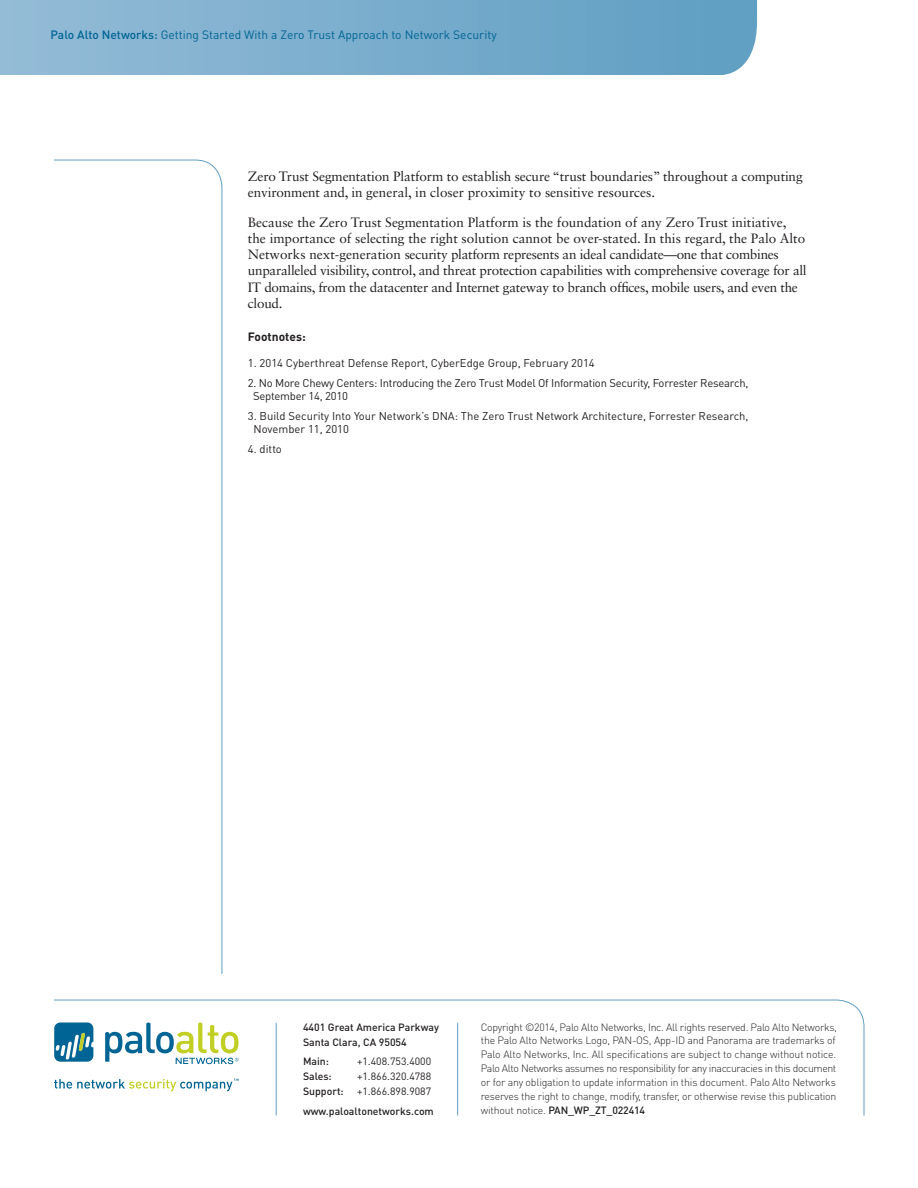
<style>
.page{position:relative;width:918px;height:1188px;background:#fff}
.page>*{position:absolute;margin:0;border:0;box-sizing:border-box;transform-origin:0 0}
.text__no_indent{font:13.5px/16.2px "Sabon LT Std";letter-spacing:-.01em;color:#231f20}
.Folio{font:12px "DINOT";color:#006494}
.subhead_3_-sm_blk{font:700 12px "DINOT";color:#231f20}
.caption_text{font:11.25px/13.5px "DINOT";color:#231f20}
.caption_text-2{font:11.25px/13.5px "DINOT";letter-spacing:-.02em;color:#231f20}
.t1{font:300 10.5px/14px "DINOT";letter-spacing:-.02em;color:#231f20}
.t2{font:500 10.5px/15px "DINOT";color:#231f20}
.t3{font:10.5px "DINOT";color:#231f20}
.s1{font-weight:500}
</style>
<div class="page">
<svg style="left:54px;top:1000px;width:810px;height:116px"></svg>
<hr style="left:457px;top:1023px;width:1px;height:92px;background:#609fc3">
<hr style="left:276px;top:1023px;width:1px;height:92px;background:#609fc3">
<svg style="left:54px;top:160px;width:168px;height:814px"></svg>
<svg style="left:0;top:0;width:757px;height:75px;background:#7aadcc"></svg>
<p class="Folio" style="left:51px;top:27px;width:448px"><span class="s1">Palo Alto Networks:</span> Getting Started With a Zero Trust Approach to Network Security</p>
<p class="text__no_indent" style="left:248px;top:168px;width:556px">Zero Trust Segmentation Platform to establish secure “trust boundaries” throughout a computing environment and, in general, in closer proximity to sensitive resources.</p>
<p class="text__no_indent" style="left:248px;top:214px;width:560px">Because the Zero Trust Segmentation Platform is the foundation of any Zero Trust initiative, the importance of selecting the right solution cannot be over-stated. In this regard, the Palo Alto Networks next-generation security platform represents an ideal candidate—one that combines unparalleled visibility, control, and threat protection capabilities with comprehensive coverage for all IT domains, from the datacenter and Internet gateway to branch offices, mobile users, and even the cloud.</p>
<p class="subhead_3_-sm_blk" style="left:248px;top:328px;width:59px">Footnotes:</p>
<p class="caption_text" style="left:248px;top:356px;width:348px">1. 2014 Cyberthreat Defense Report, CyberEdge Group, February 2014</p>
<p class="caption_text-2" style="left:253px;top:375px;width:497px;text-indent:-5px">2. No More Chewy Centers: Introducing the Zero Trust Model Of Information Security, Forrester Research,<br>September 14, 2010</p>
<p class="caption_text" style="left:254px;top:408px;width:497px;text-indent:-6px">3. Build Security Into Your Network’s DNA: The Zero Trust Network Architecture, Forrester Research,<br>November 11, 2010</p>
<p class="caption_text" style="left:248px;top:441px;width:36px">4. ditto</p>
<p class="t2" style="left:303px;top:1019px;width:137px">4401 Great America Parkway<br>Santa Clara, CA 95054</p>
<p class="t2" style="left:303px;top:1054px;width:28px">Main:</p>
<p class="t3" style="left:357px;top:1054px;width:76px">+1.408.753.4000</p>
<p class="t2" style="left:303px;top:1069px;width:30px">Sales:</p>
<p class="t3" style="left:357px;top:1069px;width:76px">+1.866.320.4788</p>
<p class="t2" style="left:303px;top:1084px;width:42px">Support:</p>
<p class="t3" style="left:357px;top:1084px;width:76px">+1.866.898.9087</p>
<p class="t2" style="left:303px;top:1103px;width:132px">www.paloaltonetworks.com</p>
<p class="t1" style="left:481px;top:1019px;width:358px">Copyright ©2014, Palo Alto Networks, Inc. All rights reserved. Palo Alto Networks, the Palo Alto Networks Logo, PAN-OS, App-ID and Panorama are trademarks of Palo Alto Networks, Inc. All specifications are subject to change without notice.<br>Palo Alto Networks assumes no responsibility for any inaccuracies in this document or for any obligation to update information in this document. Palo Alto Networks reserves the right to change, modify, transfer, or otherwise revise this publication without notice. <span class="s1">PAN_WP_ZT_022414</span></p>
</div>
